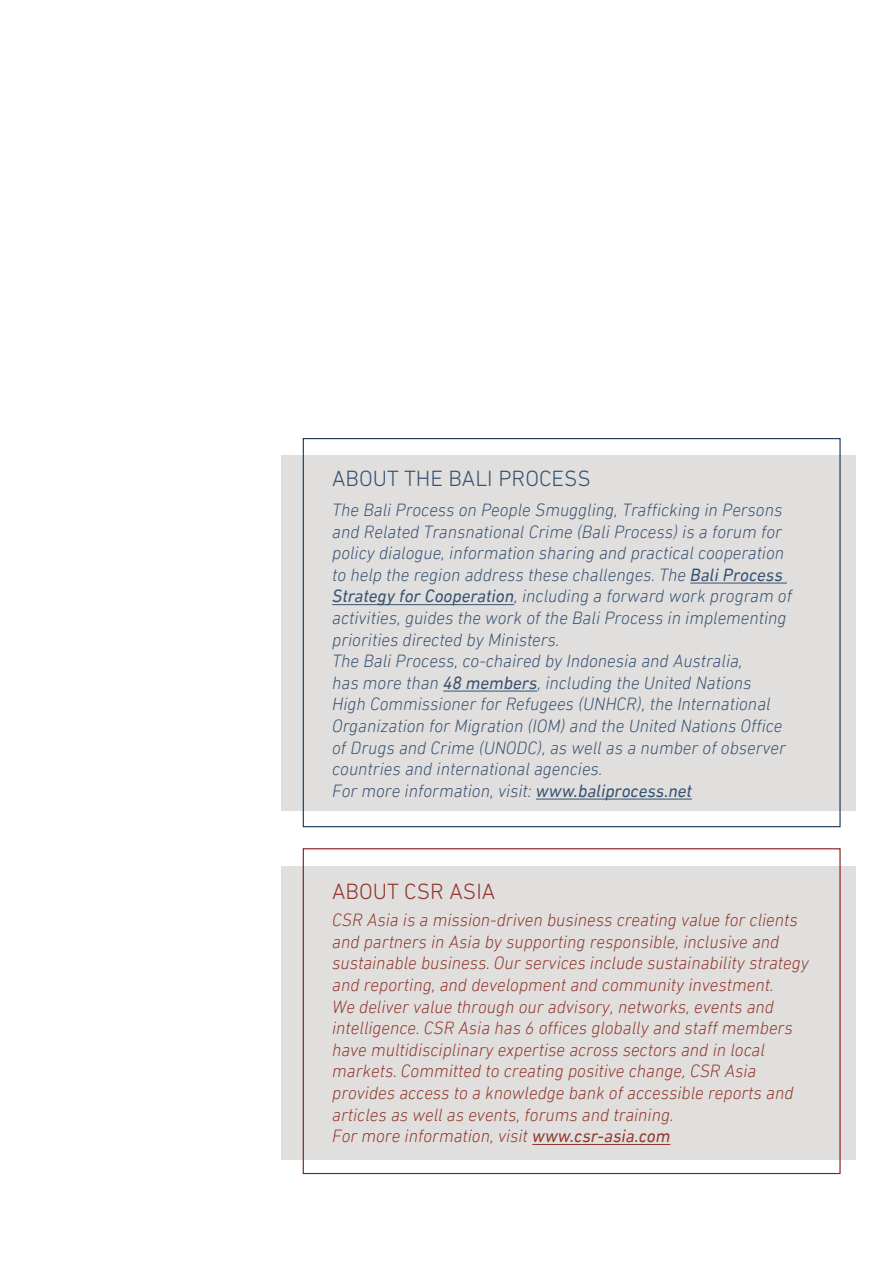
<style>
.page{position:relative;width:893px;height:1263px;background:#fff}
.page>*{position:absolute;margin:0;border:0;box-sizing:border-box;transform-origin:0 0}
.t1{font:300 22.5px "DIN Next LT Pro";color:#365272}
.t2{font:300 22.5px "DIN Next LT Pro";color:#91372c}
.t3{font:italic 300 18px/21.6px "DIN Next W06";color:#365272}
.t4{font:italic 300 18px/21.6px "DIN Next W06";color:#91372c}
.s1{font-family:"DIN Next W10";font-weight:400}
</style>
<div class="page">
<div style="left:281px;top:456px;width:574px;height:355px;background:#e1dfde"></div>
<hr style="left:690px;top:583px;width:97px;height:1px;background:#365272">
<hr style="left:332px;top:604px;width:182px;height:1px;background:#365272">
<hr style="left:443px;top:691px;width:94px;height:1px;background:#365272">
<hr style="left:536px;top:799px;width:156px;height:1px;background:#365272">
<div style="left:281px;top:866px;width:574px;height:294px;background:#e1dfde"></div>
<hr style="left:532px;top:1144px;width:138px;height:1px;background:#91372c">
<p class="t1" style="left:332px;top:466px;width:260px">ABOUT THE BALI PROCESS</p>
<p class="t3" style="left:332px;top:499px;width:461px">The Bali Process on People Smuggling, Trafficking in Persons and Related Transnational Crime (Bali Process) is a forum for policy dialogue, information sharing and practical cooperation to help the region address these challenges. The <span class="s1">Bali Process Strategy for Cooperation</span>, including a forward work program of activities, guides the work of the Bali Process in implementing priorities directed by Ministers.<br>The Bali Process, co-chaired by Indonesia and Australia,<br>has more than <span class="s1">48 members</span>, including the United Nations<br>High Commissioner for Refugees (UNHCR), the International Organization for Migration (IOM) and the United Nations Office of Drugs and Crime (UNODC), as well as a number of observer countries and international agencies.<br>For more information, visit: <span class="s1">www.baliprocess.net</span></p>
<p class="t2" style="left:332px;top:878px;width:165px">ABOUT CSR ASIA</p>
<p class="t4" style="left:332px;top:909px;width:478px">CSR Asia is a mission-driven business creating value for clients and partners in Asia by supporting responsible, inclusive and sustainable business. Our services include sustainability strategy and reporting, and development and community investment.<br>We deliver value through our advisory, networks, events and intelligence. CSR Asia has 6 offices globally and staff members have multidisciplinary expertise across sectors and in local markets. Committed to creating positive change, CSR Asia provides access to a knowledge bank of accessible reports and articles as well as events, forums and training.<br>For more information, visit <span class="s1">www.csr-asia.com</span></p>
</div>
